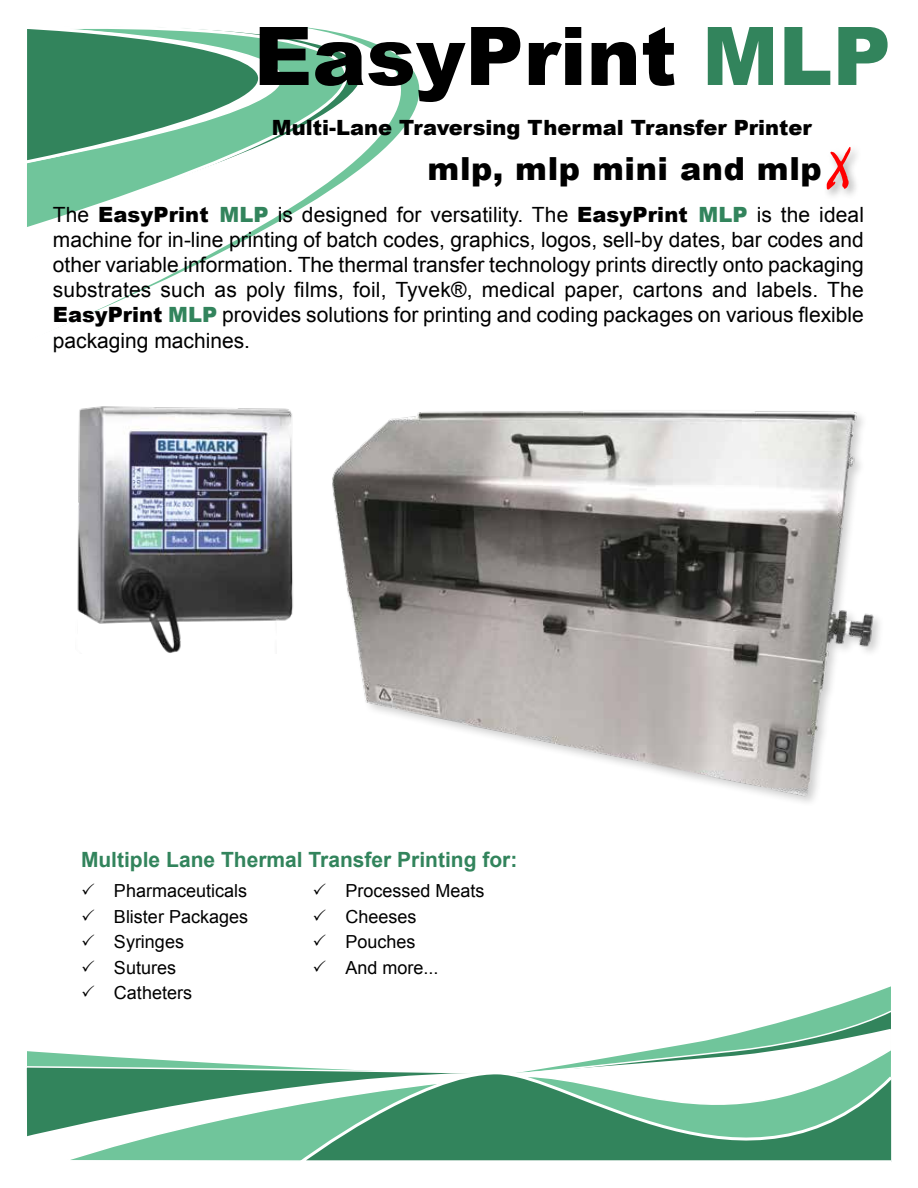
<style>
.page{position:relative;width:918px;height:1188px;background:#fff}
.page>*{position:absolute;margin:0;border:0;box-sizing:border-box;transform-origin:0 0}
.t1{font:900 81px "Arial";color:#000}
.t2{font:900 31.8px "Arial";letter-spacing:.02em;color:#000}
.t3{font:21px/25.2px "Arial";color:#000;text-align:justify}
.t4{font:900 21px "Arial";color:#000}
.t5{font:700 21px "Arial";color:#32845c}
.t6{font:18px/25.5px "Arial";color:#000}
.s1{color:#32845c}
.s2{font-weight:900}
.s3{font-weight:900;color:#32845c}
</style>
<div class="page">
<svg style="left:27px;top:166px;width:337px;height:66px"></svg>
<svg style="left:825px;top:986px;width:66px;height:23px"></svg>
<svg style="left:762px;top:1009px;width:129px;height:18px;fill:#70c59b"></svg>
<svg style="left:26px;top:1027px;width:865px;height:110px"></svg>
<svg style="left:64px;top:1047px;width:827px;height:114px"></svg>
<svg style="left:299px;top:1071px;width:593px;height:91px;fill:#32845c"></svg>
<svg style="left:27px;top:27px;width:393px;height:139px"></svg>
<div style="left:823px;top:144px;width:39px;height:57px;background:#000;opacity:.35"></div>
<svg style="left:827px;top:147px;width:24px;height:43px"></svg>
<img style="left:332px;top:410px;width:544px;height:389px">
<img style="left:77px;top:406px;width:216px;height:247px">
<h1 class="t1" style="left:254px;top:-3px;width:639px">EasyPrint <span class="s1">MLP</span></h1>
<p class="t4" style="left:272px;top:113px;width:541px">Multi-Lane Traversing Thermal Transfer Printer</p>
<h2 class="t2" style="left:428px;top:145px;width:396px">mlp, mlp mini and mlp</h2>
<p class="t3" style="left:53px;top:202px;width:813px">The <span class="s2">EasyPrint</span> <span class="s3">MLP</span> is designed for versatility. The <span class="s2">EasyPrint</span> <span class="s3">MLP</span> is the ideal machine for in-line printing of batch codes, graphics, logos, sell-by dates, bar codes and other variable information. The thermal transfer technology prints directly onto packaging substrates such as poly films, foil, Tyvek®, medical paper, cartons and labels. The <span class="s2">EasyPrint</span> <span class="s3">MLP</span> provides solutions for printing and coding packages on various flexible packaging machines.</p>
<p class="t5" style="left:81px;top:846px;width:438px">Multiple Lane Thermal Transfer Printing for:</p>
<p class="t6" style="left:114px;top:878px;width:136px">Pharmaceuticals<br>Blister Packages<br>Syringes<br>Sutures<br>Catheters</p>
<p class="t6" style="left:346px;top:879px;width:141px">Processed Meats<br>Cheeses<br>Pouches<br>And more...</p>
</div>
